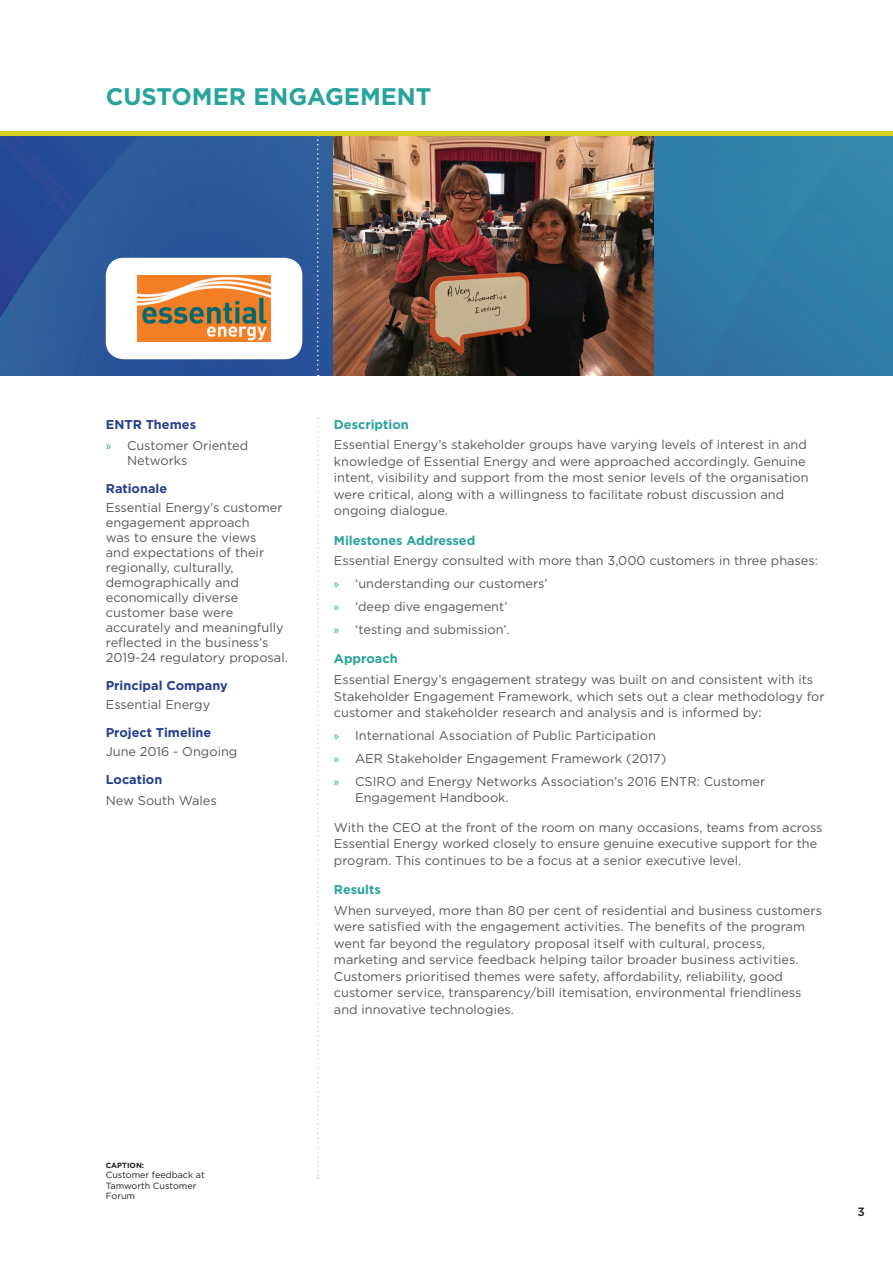
<style>
.page{position:relative;width:893px;height:1263px;background:#fff}
.page>*{position:absolute;margin:0;border:0;box-sizing:border-box;transform-origin:0 0}
.New_HA{font:700 24px "Gotham";color:#28a49c}
.New_Body{font:12.75px/16.5px "Gotham";color:#57585a}
.New_Body-2{font:700 12.75px "Gotham";color:#253f8e}
.Paragraph_Style_1{font:700 12.75px "Gotham";color:#28a49c}
.t1{font:500 12px "Gotham";color:#231f20}
.New_Body-3{font:9px/10.5px "Gotham";color:#231f20}
.New_Body-4{font:700 7.5px "Gotham";color:#231f20}
.s1{font-family:"Myriad Pro";color:#28a49c}
</style>
<div class="page">
<img style="left:0;top:136px;width:893px;height:240px">
<svg style="left:317px;top:417px;width:2px;height:762px"></svg>
<svg style="left:317px;top:136px;width:2px;height:240px"></svg>
<img style="left:334px;top:136px;width:319px;height:240px">
<hr style="left:0;top:132px;width:893px;height:4px;background:#d4ce26">
<div style="left:106px;top:258px;width:196px;height:101px;background:#fff;border-radius:18px"></div>
<img style="left:137px;top:275px;width:134px;height:67px">
<p class="New_HA" style="left:106px;top:83px;width:327px">CUSTOMER ENGAGEMENT</p>
<p class="New_Body-2" style="left:106px;top:417px;width:92px">ENTR Themes</p>
<p class="New_Body" style="left:127px;top:438px;width:123px;line-height:15px;text-indent:-21px"><span class="s1">»</span> Customer Oriented<br>Networks</p>
<p class="New_Body-2" style="left:106px;top:481px;width:63px">Rationale</p>
<p class="New_Body" style="left:106px;top:500px;width:184px;line-height:15px">Essential Energy’s customer engagement approach<br>was to ensure the views<br>and expectations of their regionally, culturally, demographically and economically diverse customer base were accurately and meaningfully reflected in the business’s<br>2019-24 regulatory proposal.</p>
<p class="New_Body-2" style="left:106px;top:678px;width:124px">Principal Company</p>
<p class="New_Body" style="left:106px;top:696px;width:106px">Essential Energy</p>
<p class="New_Body-2" style="left:106px;top:725px;width:107px">Project Timeline</p>
<p class="New_Body" style="left:106px;top:743px;width:133px">June 2016 - Ongoing</p>
<p class="New_Body-2" style="left:106px;top:772px;width:58px">Location</p>
<p class="New_Body" style="left:106px;top:792px;width:113px">New South Wales</p>
<p class="Paragraph_Style_1" style="left:334px;top:417px;width:76px">Description</p>
<p class="New_Body" style="left:334px;top:436px;width:476px">Essential Energy’s stakeholder groups have varying levels of interest in and knowledge of Essential Energy and were approached accordingly. Genuine intent, visibility and support from the most senior levels of the organisation were critical, along with a willingness to facilitate robust discussion and ongoing dialogue.</p>
<p class="Paragraph_Style_1" style="left:334px;top:533px;width:143px">Milestones Addressed</p>
<p class="New_Body" style="left:334px;top:552px;width:486px">Essential Energy consulted with more than 3,000 customers in three phases:</p>
<p class="New_Body" style="left:334px;top:575px;width:215px"><span class="s1">»</span> ‘understanding our customers’</p>
<p class="New_Body" style="left:334px;top:598px;width:175px"><span class="s1">»</span> ‘deep dive engagement’</p>
<p class="New_Body" style="left:334px;top:621px;width:177px"><span class="s1">»</span> ‘testing and submission’.</p>
<p class="Paragraph_Style_1" style="left:334px;top:651px;width:65px">Approach</p>
<p class="New_Body" style="left:334px;top:671px;width:492px">Essential Energy’s engagement strategy was built on and consistent with its<br>Stakeholder Engagement Framework, which sets out a clear methodology for customer and stakeholder research and analysis and is informed by:</p>
<p class="New_Body" style="left:334px;top:727px;width:323px"><span class="s1">»</span> International Association of Public Participation</p>
<p class="New_Body" style="left:334px;top:750px;width:334px"><span class="s1">»</span> AER Stakeholder Engagement Framework (2017)</p>
<p class="New_Body" style="left:355px;top:773px;width:412px;text-indent:-21px"><span class="s1">»</span> CSIRO and Energy Networks Association’s 2016 ENTR: Customer<br>Engagement Handbook.</p>
<p class="New_Body" style="left:334px;top:818px;width:490px">With the CEO at the front of the room on many occasions, teams from across<br>Essential Energy worked closely to ensure genuine executive support for the program. This continues to be a focus at a senior executive level.</p>
<p class="Paragraph_Style_1" style="left:334px;top:882px;width:48px">Results</p>
<p class="New_Body" style="left:334px;top:901px;width:490px">When surveyed, more than 80 per cent of residential and business customers were satisfied with the engagement activities. The benefits of the program went far beyond the regulatory proposal itself with cultural, process, marketing and service feedback helping tailor broader business activities.<br>Customers prioritised themes were safety, affordability, reliability, good customer service, transparency/bill itemisation, environmental friendliness and innovative technologies.</p>
<p class="New_Body-4" style="left:106px;top:1161px;width:40px">CAPTION:</p>
<p class="New_Body-3" style="left:106px;top:1169px;width:100px">Customer feedback at<br>Tamworth Customer<br>Forum</p>
<p class="t1" style="left:857px;top:1204px;width:9px">3</p>
</div>
